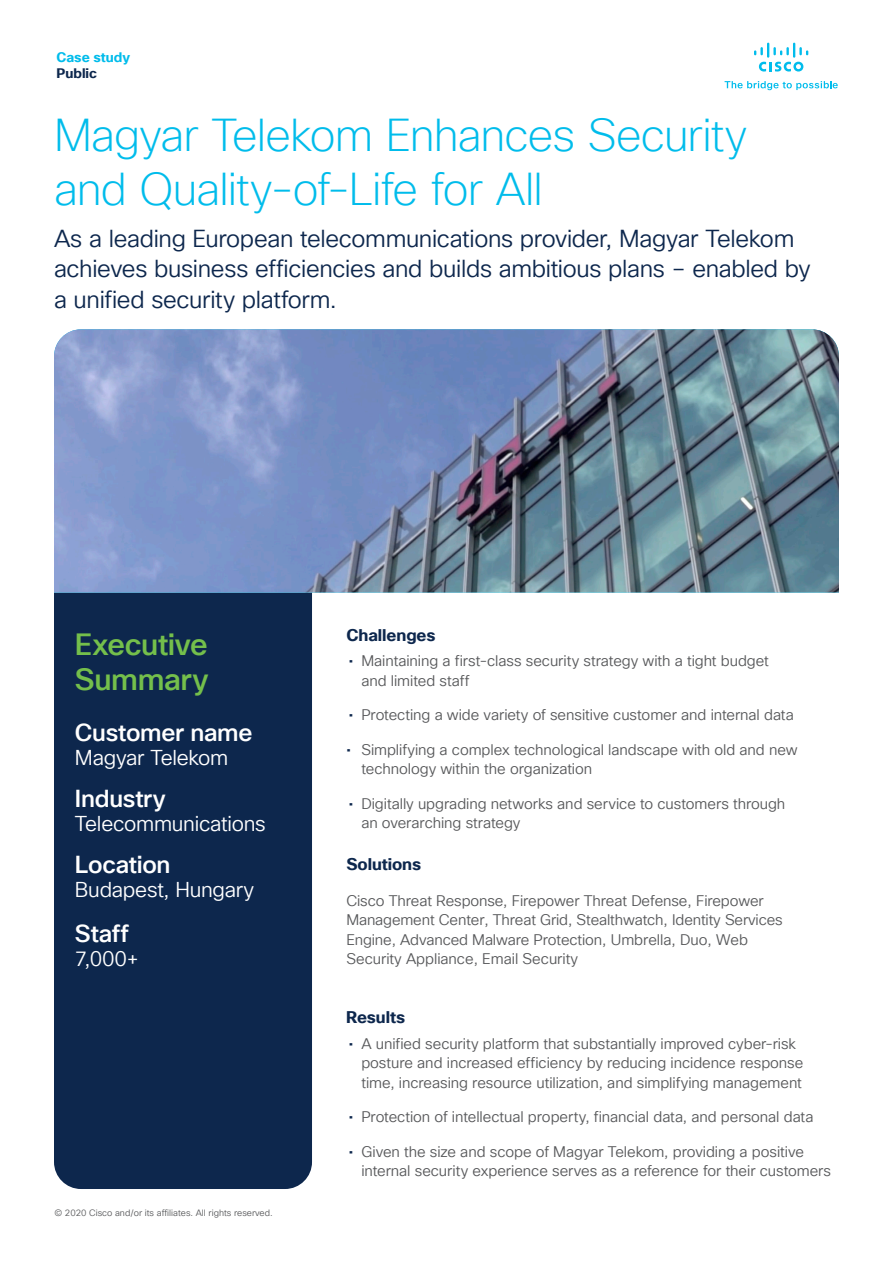
<style>
.page{position:relative;width:893px;height:1263px;background:#fff}
.page>*{position:absolute;margin:0;border:0;box-sizing:border-box;transform-origin:0 0}
.Title_Headline{font:200 45px/54px "Cisco Sans TT";letter-spacing:-.02em;color:#00bceb}
.Sidebar_Heading_Gree{font:500 30px/34.5px "Cisco Sans TT";letter-spacing:-.015em;color:#74bf4b}
.Title_Subhead{font:24px/30px "Cisco Sans TT Light";letter-spacing:-.015em;color:#0d274d}
.Sidebar_Heading_2nd{font:500 24px "Cisco Sans TT";letter-spacing:-.01em;color:#fff}
.Sidebar_Bullet_White{font:21px "Cisco Sans TT Light";letter-spacing:-.015em;color:#fff}
.Subhead3_Indigo{font:700 16.5px "Cisco Sans TT";letter-spacing:-.005em;color:#0d274d}
.Bullet{font:15px/19.5px "Cisco Sans TT Light";letter-spacing:-.005em;color:#57585a}
.t1{font:700 13.5px "Cisco Sans TT";color:#00bceb}
.t2{font:700 13.5px "Cisco Sans TT";color:#0d274d}
.Footer_-_gray{font:9px "Cisco Sans TT Light";color:#57585a}
.s1{font-family:"Cisco Sans TT";color:#0d274d}
</style>
<div class="page">
<svg style="left:725px;top:81px;width:113px;height:9px"></svg>
<svg style="left:754px;top:43px;width:54px;height:29px"></svg>
<div style="left:54px;top:592px;width:258px;height:597px;background:#0d274d"></div>
<img style="left:54px;top:329px;width:785px;height:263px">
<p class="t1" style="left:56px;top:48px;width:75px">Case study</p>
<p class="t2" style="left:56px;top:64px;width:42px">Public</p>
<p class="Title_Headline" style="left:54px;top:110px;width:695px">Magyar Telekom Enhances Security and Quality-of-Life for All</p>
<p class="Title_Subhead" style="left:54px;top:225px;width:758px">As a leading European telecommunications provider, Magyar Telekom achieves business efficiencies and builds ambitious plans – enabled by a unified security platform.</p>
<p class="Sidebar_Heading_Gree" style="left:75px;top:628px;width:135px">Executive<br>Summary</p>
<p class="Sidebar_Heading_2nd" style="left:75px;top:717px;width:179px">Customer name</p>
<p class="Sidebar_Bullet_White" style="left:75px;top:744px;width:155px">Magyar Telekom</p>
<p class="Sidebar_Heading_2nd" style="left:75px;top:783px;width:92px">Industry</p>
<p class="Sidebar_Bullet_White" style="left:75px;top:810px;width:192px">Telecommunications</p>
<p class="Sidebar_Heading_2nd" style="left:75px;top:849px;width:97px">Location</p>
<p class="Sidebar_Bullet_White" style="left:75px;top:876px;width:181px">Budapest, Hungary</p>
<p class="Sidebar_Heading_2nd" style="left:75px;top:918px;width:55px">Staff</p>
<p class="Sidebar_Bullet_White" style="left:75px;top:945px;width:66px">7,000+</p>
<p class="Footer_-_gray" style="left:54px;top:1207px;width:220px">© 2020 Cisco and/or its affiliates. All rights reserved.</p>
<p class="Subhead3_Indigo" style="left:346px;top:624px;width:91px">Challenges</p>
<p class="Bullet" style="left:361px;top:651px;width:409px;text-indent:-13px"><span class="s1">•</span> Maintaining a first-class security strategy with a tight budget and limited staff</p>
<p class="Bullet" style="left:349px;top:705px;width:446px"><span class="s1">•</span> Protecting a wide variety of sensitive customer and internal data</p>
<p class="Bullet" style="left:361px;top:740px;width:438px;text-indent:-15px"><span class="s1">•</span> Simplifying a complex technological landscape with old and new technology within the organization</p>
<p class="Bullet" style="left:361px;top:794px;width:425px;text-indent:-13px"><span class="s1">•</span> Digitally upgrading networks and service to customers through an overarching strategy</p>
<p class="Subhead3_Indigo" style="left:346px;top:853px;width:76px">Solutions</p>
<p class="Bullet" style="left:346px;top:891px;width:438px">Cisco Threat Response, Firepower Threat Defense, Firepower Management Center, Threat Grid, Stealthwatch, Identity Services Engine, Advanced Malware Protection, Umbrella, Duo, Web Security Appliance, Email Security</p>
<p class="Subhead3_Indigo" style="left:346px;top:1006px;width:61px">Results</p>
<p class="Bullet" style="left:361px;top:1034px;width:444px;text-indent:-13px"><span class="s1">•</span> A unified security platform that substantially improved cyber-risk posture and increased efficiency by reducing incidence response time, increasing resource utilization, and simplifying management</p>
<p class="Bullet" style="left:349px;top:1107px;width:466px"><span class="s1">•</span> Protection of intellectual property, financial data, and personal data</p>
<p class="Bullet" style="left:361px;top:1142px;width:471px;text-indent:-13px"><span class="s1">•</span> Given the size and scope of Magyar Telekom, providing a positive internal security experience serves as a reference for their customers</p>
</div>
